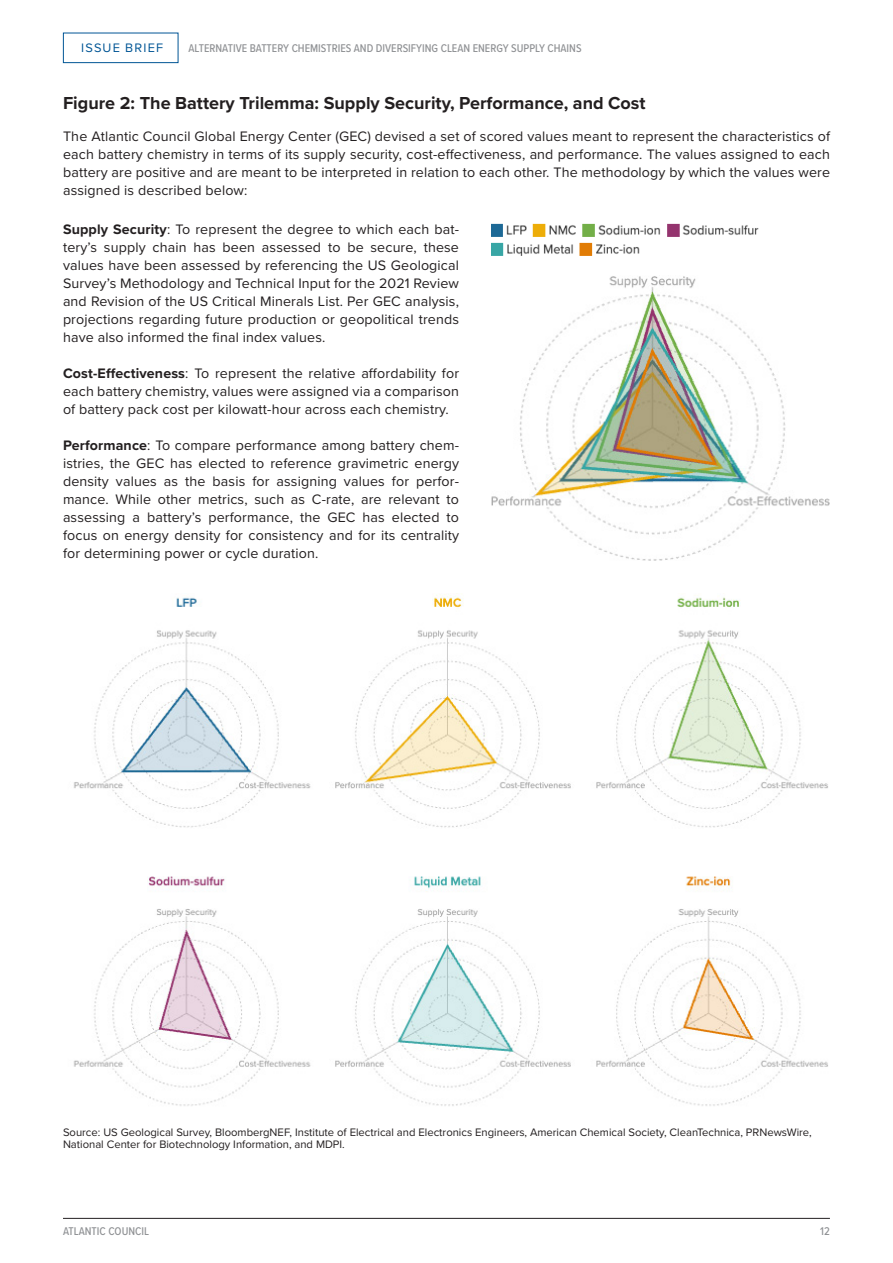
<style>
.page{position:relative;width:893px;height:1263px;background:#fff}
.page>*{position:absolute;margin:0;border:0;box-sizing:border-box;transform-origin:0 0}
.Graph_title{font:700 18px "Proxima Nova";color:#231f20}
.IB_-_newtext{font:14.25px/18px "Proxima Nova";letter-spacing:.01em;color:#231f20;text-align:justify}
.t1{font:12.75px "Proxima Nova";letter-spacing:.095em;color:#005595}
.t2{font:500 11.7px "Proxima Nova Cond";color:#8f9194}
.IB_-_Source{font:11.25px/12.8px "Proxima Nova";color:#231f20}
.s1{font-weight:700}
</style>
<div class="page">
<div style="left:63px;top:33px;width:115px;height:30px;background:#fff;border:1px solid #005595"></div>
<hr style="left:63px;top:1218px;width:767px;height:1px;background:#231f20">
<img style="left:73px;top:594px;width:755px;height:512px">
<img style="left:491px;top:276px;width:339px;height:285px">
<img style="left:491px;top:223px;width:268px;height:14px">
<img style="left:491px;top:242px;width:149px;height:14px">
<p class="t1" style="left:81px;top:38px;width:84px">ISSUE BRIEF</p>
<p class="t2" style="left:188px;top:40px;width:395px">ALTERNATIVE BATTERY CHEMISTRIES AND DIVERSIFYING CLEAN ENERGY SUPPLY CHAINS</p>
<p class="Graph_title" style="left:63px;top:89px;width:584px">Figure 2: The Battery Trilemma: Supply Security, Performance, and Cost</p>
<p class="IB_-_newtext" style="left:63px;top:127px;width:768px">The Atlantic Council Global Energy Center (GEC) devised a set of scored values meant to represent the characteristics of each battery chemistry in terms of its supply security, cost-effectiveness, and performance. The values assigned to each battery are positive and are meant to be interpreted in relation to each other. The methodology by which the values were assigned is described below:</p>
<p class="IB_-_newtext" style="left:63px;top:220px;width:398px"><span class="s1">Supply Security</span>: To represent the degree to which each bat&shy;tery’s supply chain has been assessed to be secure, these values have been assessed by referencing the US Geological Survey’s Methodology and Technical Input for the 2021 Review and Revision of the US Critical Minerals List. Per GEC analysis, projections regarding future production or geopolitical trends have also informed the final index values.</p>
<p class="IB_-_newtext" style="left:63px;top:364px;width:398px"><span class="s1">Cost-Effectiveness</span>: To represent the relative affordability for each battery chemistry, values were assigned via a comparison of battery pack cost per kilowatt-hour across each chemistry.</p>
<p class="IB_-_newtext" style="left:63px;top:436px;width:398px"><span class="s1">Performance</span>: To compare performance among battery chem&shy;istries, the GEC has elected to reference gravimetric energy density values as the basis for assigning values for perfor&shy;mance. While other metrics, such as C-rate, are relevant to assessing a battery’s performance, the GEC has elected to focus on energy density for consistency and for its centrality for determining power or cycle duration.</p>
<p class="IB_-_Source" style="left:63px;top:1125px;width:750px">Source: US Geological Survey, BloombergNEF, Institute of Electrical and Electronics Engineers, American Chemical Society, CleanTechnica, PRNewsWire,<br>National Center for Biotechnology Information, and MDPI.</p>
<p class="t2" style="left:63px;top:1222px;width:88px">ATLANTIC COUNCIL</p>
<p class="t2" style="left:820px;top:1222px;width:11px">12</p>
</div>
